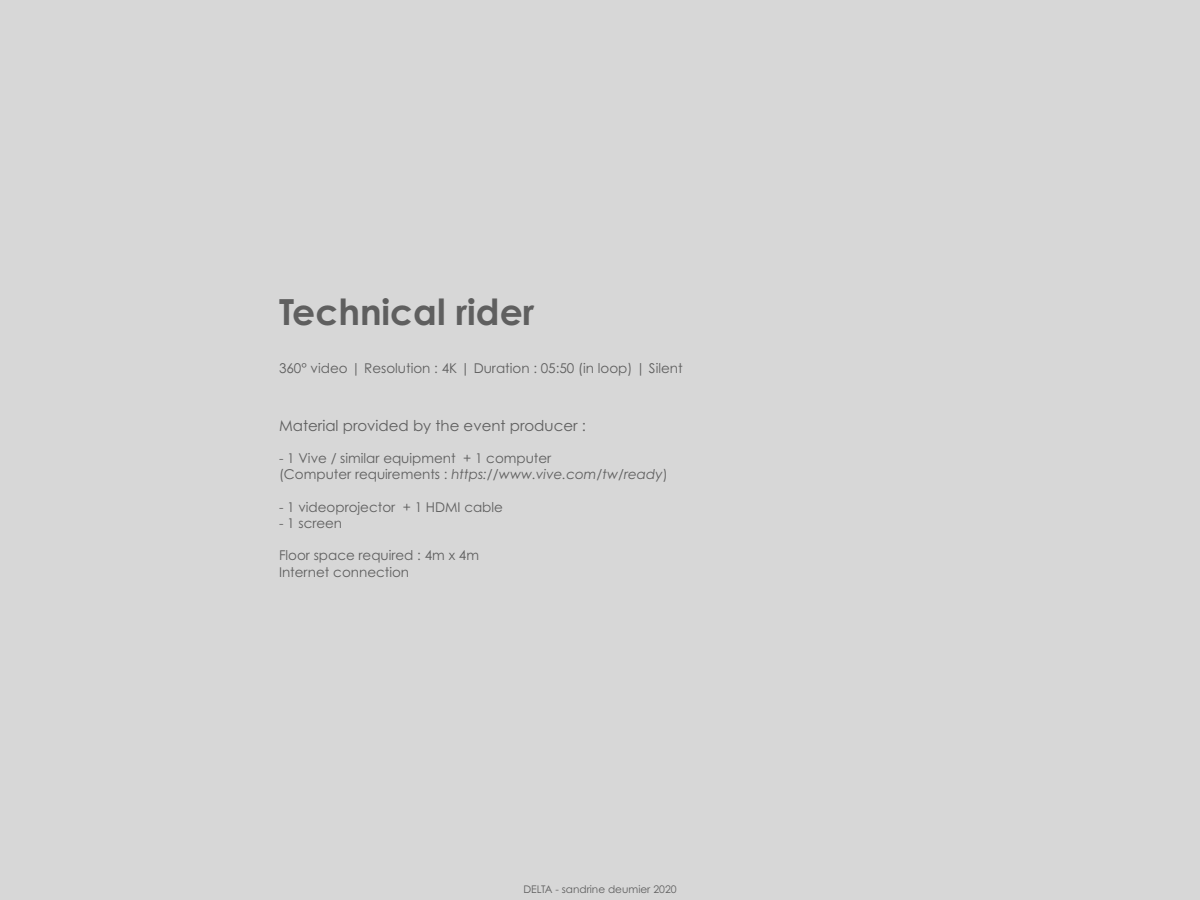
<style>
.page{position:relative;width:1200px;height:900px;background:#fff}
.page>*{position:absolute;margin:0;border:0;box-sizing:border-box;transform-origin:0 0}
.t1{font:700 36px "Century Gothic Std";color:#5f5f5f}
.t2{font:15px "Century Gothic Std";color:#5f5f5f}
.t3{font:13.5px/16.2px "Century Gothic Std";color:#5f5f5f}
.t4{font:10.5px "Century Gothic Std";color:#5f5f5f}
.s1{font-style:italic}
</style>
<div class="page">
<h1 class="t1" style="left:279px;top:289px;width:257px">Technical rider</h1>
<p class="t3" style="left:279px;top:360px;width:405px">360° video | Resolution : 4K | Duration : 05:50 (in loop) | Silent</p>
<p class="t2" style="left:279px;top:416px;width:309px">Material provided by the event producer :</p>
<p class="t3" style="left:279px;top:450px;width:390px">- 1 Vive / similar equipment + 1 computer<br>(Computer requirements : <span class="s1">https://www.vive.com/tw/ready</span>)</p>
<p class="t3" style="left:279px;top:499px;width:225px">- 1 videoprojector + 1 HDMI cable</p>
<p class="t3" style="left:279px;top:515px;width:65px">- 1 screen</p>
<p class="t3" style="left:279px;top:547px;width:202px">Floor space required : 4m x 4m<br>Internet connection</p>
<p class="t4" style="left:523px;top:883px;width:155px">DELTA - sandrine deumier 2020</p>
</div>
